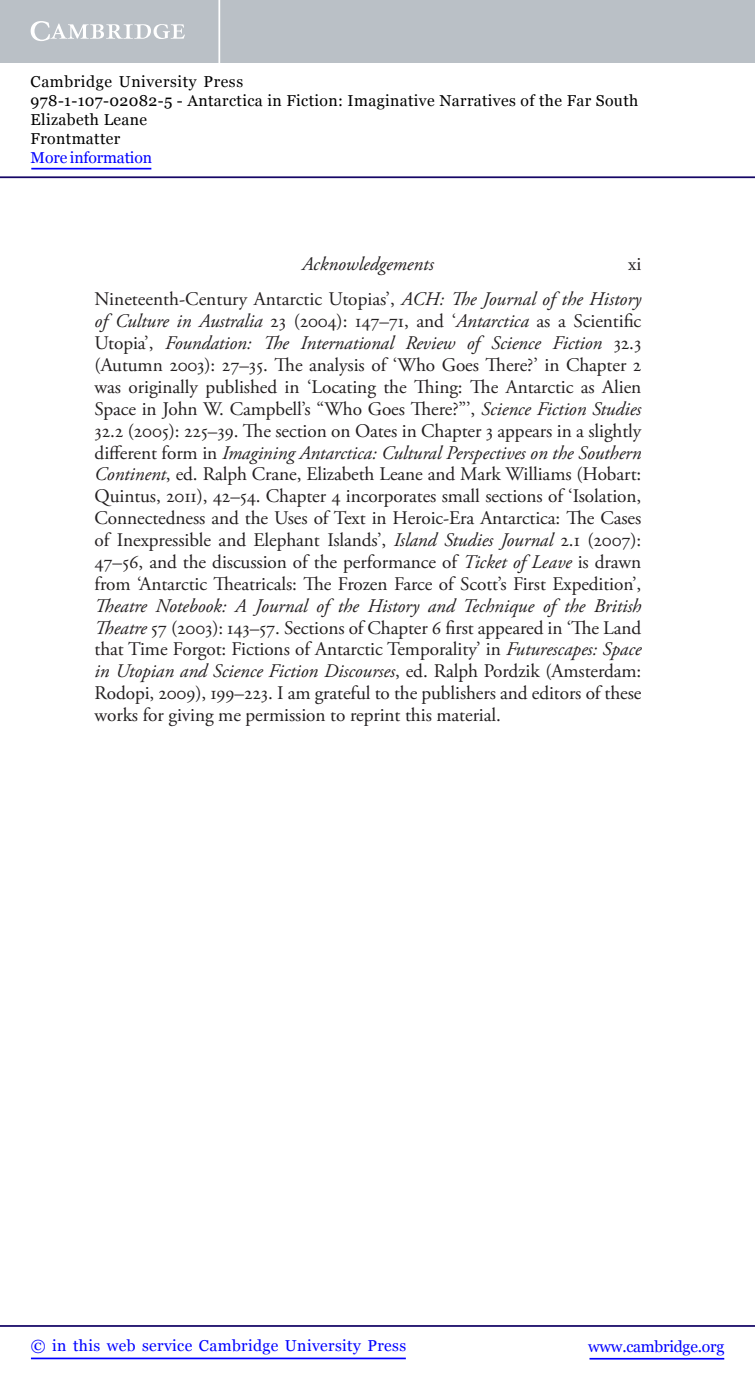
<style>
.page{position:relative;width:755px;height:1385px;background:#fff}
.page>*{position:absolute;margin:0;border:0;box-sizing:border-box;transform-origin:0 0}
.t1{font:19.25px/21.9px "Adobe Garamond Pro";letter-spacing:-.005em;color:#231f20;text-align:justify}
.t2{font:italic 19.25px "Adobe Garamond Pro";color:#231f20}
.t3{font:15.75px/18.9px "Georgia";letter-spacing:.025em;color:#000}
.t4{font:15.75px "Georgia";letter-spacing:.025em;color:#00f}
.t5{font:15.75px "Georgia";letter-spacing:-.015em;color:#00f}
.t6{font:15.75px "Georgia";letter-spacing:-.01em;color:#00f}
.s1{font-style:italic}
</style>
<div class="page">
<hr style="left:589px;top:1358px;width:134px;height:1px;background:#00f">
<hr style="left:0;top:1325px;width:754px;height:2px;background:#150666">
<hr style="left:31px;top:1357px;width:374px;height:2px;background:#00f">
<div style="left:0;top:0;width:754px;height:63px;background:#bac0c6"></div>
<svg style="left:31px;top:21px;width:154px;height:20px"></svg>
<hr style="left:218px;top:0;width:2px;height:63px;background:#fff">
<hr style="left:0;top:176px;width:754px;height:2px;background:#150666">
<hr style="left:31px;top:168px;width:120px;height:1px;background:#00f">
<p class="t3" style="left:31px;top:73px;width:608px">Cambridge University Press<br>978-1-107-02082-5 - Antarctica in Fiction: Imaginative Narratives of the Far South Elizabeth Leane<br>Frontmatter</p>
<p class="t6" style="left:31px;top:148px;width:123px">More information</p>
<p class="t2" style="left:302px;top:257px;width:133px">Acknowledgements</p>
<p class="t1" style="left:95px;top:248px;width:547px;line-height:35px;text-align:right">xi<br>Nineteenth-Century Antarctic Utopias’, <span class="s1">ACH: The Journal of the History</span></p>
<p class="t1" style="left:95px;top:312px;width:548px"><span class="s1">of Culture in Australia</span> 23 (2004): 147–71, and ‘ <span class="s1">Antarctica</span> as a Scientific Utopia’, <span class="s1">Foundation: The International Review of Science Fiction</span> 32.3 (Autumn 2003): 27–35. The analysis of ‘Who Goes There?’ in Chapter 2 was originally published in ‘Locating the Thing: The Antarctic as Alien Space in John W. Campbell’s “Who Goes There?”’, <span class="s1">Science Fiction Studies </span>32.2 (2005): 225–39. The section on Oates in Chapter 3 appears in a slightly different form in <span class="s1">Imagining Antarctica: Cultural Perspectives on the Southern Continent</span> , ed. Ralph Crane, Elizabeth Leane and Mark Williams (Hobart:<br>Quintus, 2011 ), 42–54. Chapter 4 incorporates small sections of ‘Isolation, Connectedness and the Uses of Text in Heroic-Era Antarctica: The Cases of Inexpressible and Elephant Islands’, <span class="s1">Island Studies Journal</span> 2.1 (2007):<br>47–56, and the discussion of the performance of <span class="s1">Ticket of Leave</span> is drawn from ‘Antarctic Theatricals: The Frozen Farce of Scott’s First Expedition’,</p>
<p class="t1" style="left:95px;top:596px;width:548px"><span class="s1">Theatre Notebook: A Journal of the History and Technique of the British Theatre</span> 57 (2003): 143–57. Sections of Chapter 6 first appeared in ‘The Land that Time Forgot: Fictions of Antarctic Temporality’ in <span class="s1">Futurescapes: Space in Utopian and Science Fiction Discourses</span> , ed. Ralph Pordzik (Amsterdam:<br>Rodopi, 2009), 199–223. I am grateful to the publishers and editors of these works for giving me permission to reprint this material.</p>
<p class="t4" style="left:31px;top:1336px;width:376px">© in this web service Cambridge University Press</p>
<p class="t5" style="left:587px;top:1336px;width:137px">www.cambridge.org</p>
</div>
